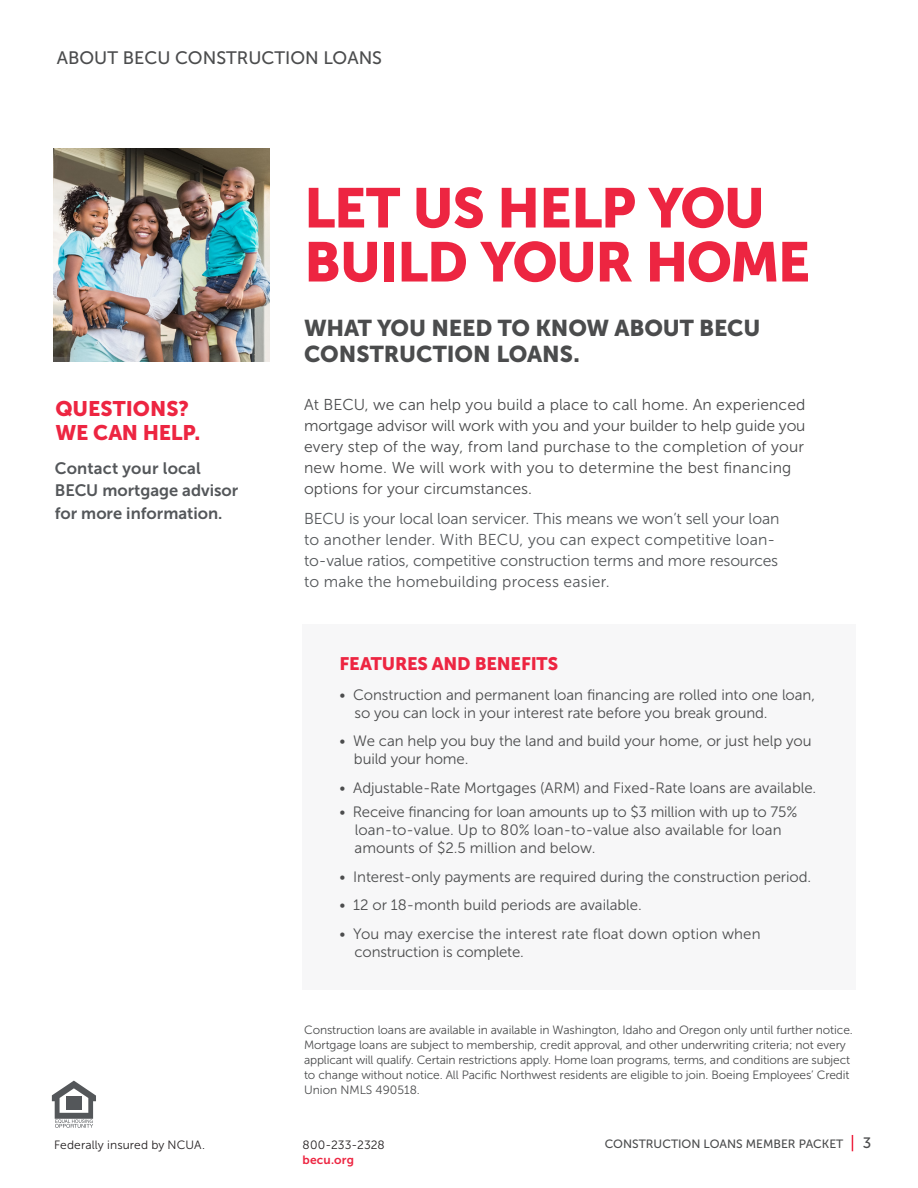
<style>
.page{position:relative;width:918px;height:1188px;background:#fff}
.page>*{position:absolute;margin:0;border:0;box-sizing:border-box;transform-origin:0 0}
.Headline_Cosmos_Extr{font:55.5px/54px "Museo Sans 900";letter-spacing:-.03em;color:#ed2541}
.Call_out_text{font:22.8px/26.2px "Museo Sans 900";letter-spacing:-.005em;color:#4b4c4d}
.Bodycopy___Museo_300{font:21px/24px "Museo Sans 900";color:#ed2541}
.t1{font:18px "Museo Sans 500";color:#4b4c4d}
.Call_out_text-2{font:18px "Museo Sans 900";letter-spacing:-.01em;color:#ed2541}
.Bodycopy___Museo_300-2{font:16.5px/22.5px "Museo Sans 700";color:#54575a}
.Bodycopy___Museo_300-3{font:15.75px/21px "Museo Sans 300";letter-spacing:.005em;color:#4b4c4d}
.Bodycopy___Museo_300-4{font:15.75px/21px "Museo Sans 300";letter-spacing:-.01em;color:#54575a}
.Basic_Body{font:15px/18px "Museo Sans 300";letter-spacing:-.005em;color:#4b4c4d}
.t2{font:15px "Museo Sans 500";color:#4b4c4d}
.Basic_Body-2{font:12px/15px "Museo Sans 300";letter-spacing:-.01em;color:#4b4c4d}
.t3{font:12px "Museo Sans 300";letter-spacing:.01em;color:#231f20}
.t4{font:12px "Museo Sans 500";color:#4b4c4d}
.t5{font:12px "Museo Sans 700";letter-spacing:.015em;color:#ed2541}
</style>
<div class="page">
<svg style="left:852px;top:1135px;width:1px;height:16px"></svg>
<img style="left:53px;top:148px;width:216px;height:213px">
<div style="left:303px;top:624px;width:553px;height:365px;background:#f7f7f8"></div>
<svg style="left:52px;top:1081px;width:44px;height:47px"></svg>
<p class="t1" style="left:57px;top:48px;width:327px">ABOUT BECU CONSTRUCTION LOANS</p>
<p class="Bodycopy___Museo_300" style="left:56px;top:396px;width:146px">QUESTIONS?<br>WE CAN HELP.</p>
<p class="Bodycopy___Museo_300-2" style="left:55px;top:457px;width:185px">Contact your local<br>BECU mortgage advisor for more information.</p>
<p class="Headline_Cosmos_Extr" style="left:304px;top:181px;width:508px">LET US HELP YOU<br>BUILD YOUR HOME</p>
<p class="Call_out_text" style="left:304px;top:315px;width:458px">WHAT YOU NEED TO KNOW ABOUT BECU<br>CONSTRUCTION LOANS.</p>
<p class="Bodycopy___Museo_300-3" style="left:304px;top:394px;width:503px">At BECU, we can help you build a place to call home. An experienced mortgage advisor will work with you and your builder to help guide you every step of the way, from land purchase to the completion of your new home. We will work with you to determine the best financing options for your circumstances.</p>
<p class="Bodycopy___Museo_300-4" style="left:304px;top:508px;width:477px">BECU is your local loan servicer. This means we won’t sell your loan to another lender. With BECU, you can expect competitive loan&shy;to-value ratios, competitive construction terms and more resources to make the homebuilding process easier.</p>
<p class="Call_out_text-2" style="left:340px;top:653px;width:220px">FEATURES AND BENEFITS</p>
<p class="Basic_Body" style="left:355px;top:686px;width:462px;text-indent:-15px">• Construction and permanent loan financing are rolled into one loan, so you can lock in your interest rate before you break ground.</p>
<p class="Basic_Body" style="left:354px;top:732px;width:459px;text-indent:-14px">• We can help you buy the land and build your home, or just help you build your home.</p>
<p class="Basic_Body" style="left:340px;top:779px;width:478px">• Adjustable-Rate Mortgages (ARM) and Fixed-Rate loans are available.</p>
<p class="Basic_Body" style="left:355px;top:803px;width:444px;text-indent:-15px">• Receive financing for loan amounts up to $3 million with up to 75% loan-to-value. Up to 80% loan-to-value also available for loan amounts of $2.5 million and below.</p>
<p class="Basic_Body" style="left:340px;top:868px;width:473px">• Interest-only payments are required during the construction period.</p>
<p class="Basic_Body" style="left:340px;top:896px;width:304px">• 12 or 18-month build periods are available.</p>
<p class="Basic_Body" style="left:355px;top:925px;width:408px;text-indent:-15px">• You may exercise the interest rate float down option when construction is complete.</p>
<p class="Basic_Body-2" style="left:304px;top:1022px;width:550px">Construction loans are available in available in Washington, Idaho and Oregon only until further notice.<br>Mortgage loans are subject to membership, credit approval, and other underwriting criteria; not every applicant will qualify. Certain restrictions apply. Home loan programs, terms, and conditions are subject to change without notice. All Pacific Northwest residents are eligible to join. Boeing Employees’ Credit Union NMLS 490518.</p>
<p class="t3" style="left:54px;top:1139px;width:153px">Federally insured by NCUA.</p>
<p class="t3" style="left:303px;top:1138px;width:84px">800-233-2328</p>
<p class="t4" style="left:605px;top:1137px;width:240px">CONSTRUCTION LOANS MEMBER PACKET</p>
<p class="t2" style="left:863px;top:1135px;width:10px">3</p>
<p class="t5" style="left:303px;top:1153px;width:53px">becu.org</p>
</div>
